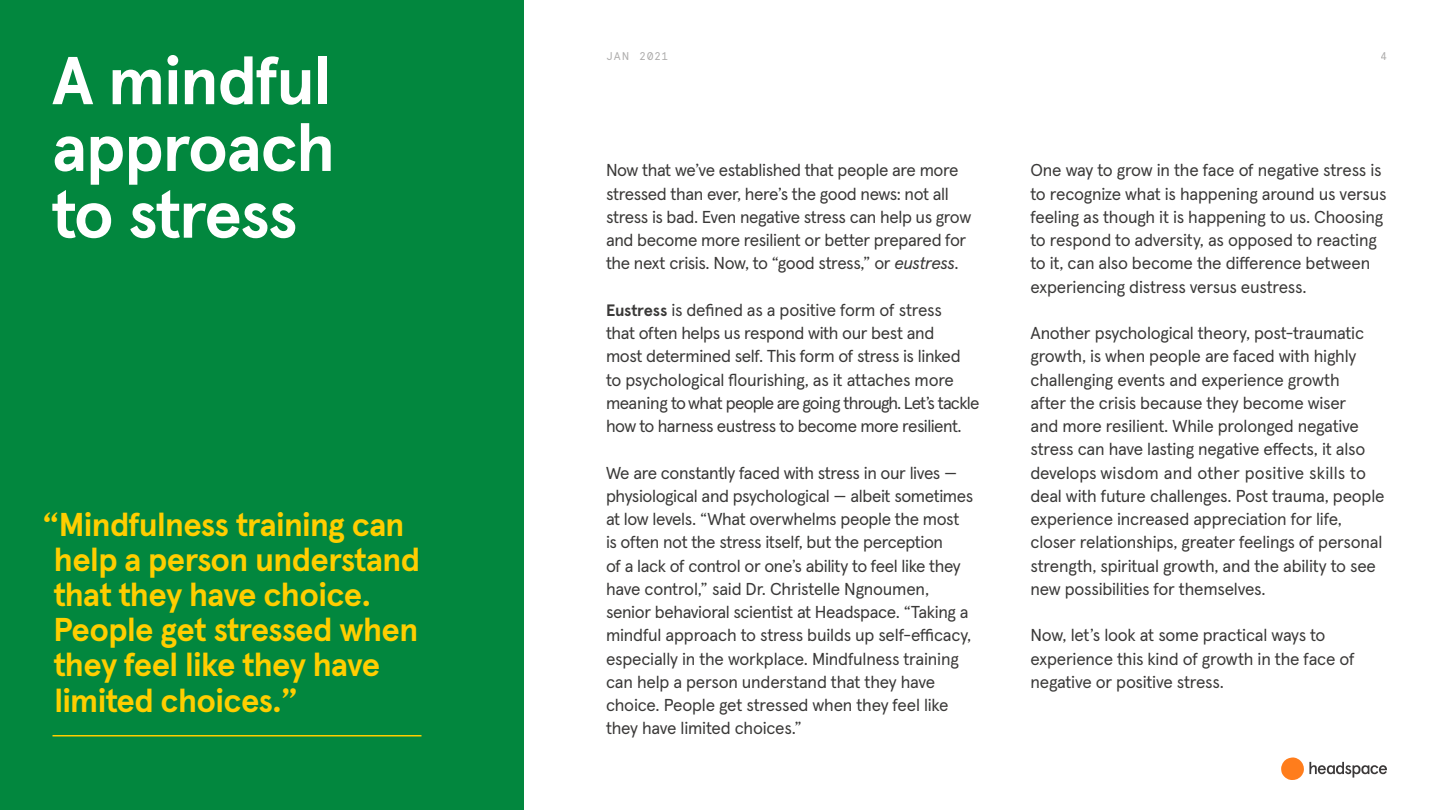
<style>
.page{position:relative;width:1440px;height:810px;background:#fff}
.page>*{position:absolute;margin:0;border:0;box-sizing:border-box;transform-origin:0 0}
.t1{font:700 67.5px/66.8px "Apercu Pro";letter-spacing:-.025em;color:#fff;text-align:justify}
.t2{font:700 33px/35.2px "Apercu Pro";letter-spacing:-.025em;color:#ffce00}
.t3{font:17.25px/23.2px "Apercu Pro";letter-spacing:-.02em;color:#3a3938}
.t4{font:11.25px "Apercu Mono";letter-spacing:.07em;color:#7a7877}
.s1{font-style:italic}
.s2{font-weight:700;font-size:16.5px}
</style>
<div class="page">
<div style="left:0;top:0;width:524px;height:810px;background:#02873e"></div>
<svg style="left:1281px;top:757px;width:106px;height:23px"></svg>
<hr style="left:52px;top:735px;width:370px;height:1px;background:#ffce00">
<h1 class="t1" style="left:52px;top:43px;width:285px">A mindful approach to stress</h1>
<h2 class="t2" style="left:54px;top:504px;width:368px;text-indent:-12px">“Mindfulness training can help a person understand that they have choice.<br>People get stressed when they feel like they have limited choices.”</h2>
<p class="t4" style="left:606px;top:50px;width:64px">JAN 2021</p>
<p class="t4" style="left:1381px;top:50px;width:8px">4</p>
<p class="t3" style="left:606px;top:157px;width:367px">Now that we’ve established that people are more stressed than ever, here’s the good news: not all stress is bad. Even negative stress can help us grow and become more resilient or better prepared for the next crisis. Now, to “good stress,” or <span class="s1">eustress</span>.</p>
<p class="t3" style="left:606px;top:297px;width:375px"><span class="s2">Eustress</span> is defined as a positive form of stress<br>that often helps us respond with our best and<br>most determined self. This form of stress is linked to psychological flourishing, as it attaches more meaning to what people are going through. Let’s tackle how to harness eustress to become more resilient.</p>
<p class="t3" style="left:606px;top:460px;width:369px">We are constantly faced with stress in our lives — physiological and psychological — albeit sometimes at low levels. “What overwhelms people the most is often not the stress itself, but the perception<br>of a lack of control or one’s ability to feel like they have control,” said Dr. Christelle Ngnoumen, senior behavioral scientist at Headspace. “Taking a mindful approach to stress builds up self-efficacy, especially in the workplace. Mindfulness training can help a person understand that they have choice. People get stressed when they feel like they have limited choices.”</p>
<p class="t3" style="left:1031px;top:157px;width:358px">One way to grow in the face of negative stress is to recognize what is happening around us versus feeling as though it is happening to us. Choosing to respond to adversity, as opposed to reacting to it, can also become the difference between experiencing distress versus eustress.</p>
<p class="t3" style="left:1031px;top:320px;width:356px">Another psychological theory, post-traumatic growth, is when people are faced with highly challenging events and experience growth<br>after the crisis because they become wiser<br>and more resilient. While prolonged negative stress can have lasting negative effects, it also develops wisdom and other positive skills to deal with future challenges. Post trauma, people experience increased appreciation for life, closer relationships, greater feelings of personal strength, spiritual growth, and the ability to see new possibilities for themselves.</p>
<p class="t3" style="left:1031px;top:622px;width:326px">Now, let’s look at some practical ways to experience this kind of growth in the face of negative or positive stress.</p>
</div>
